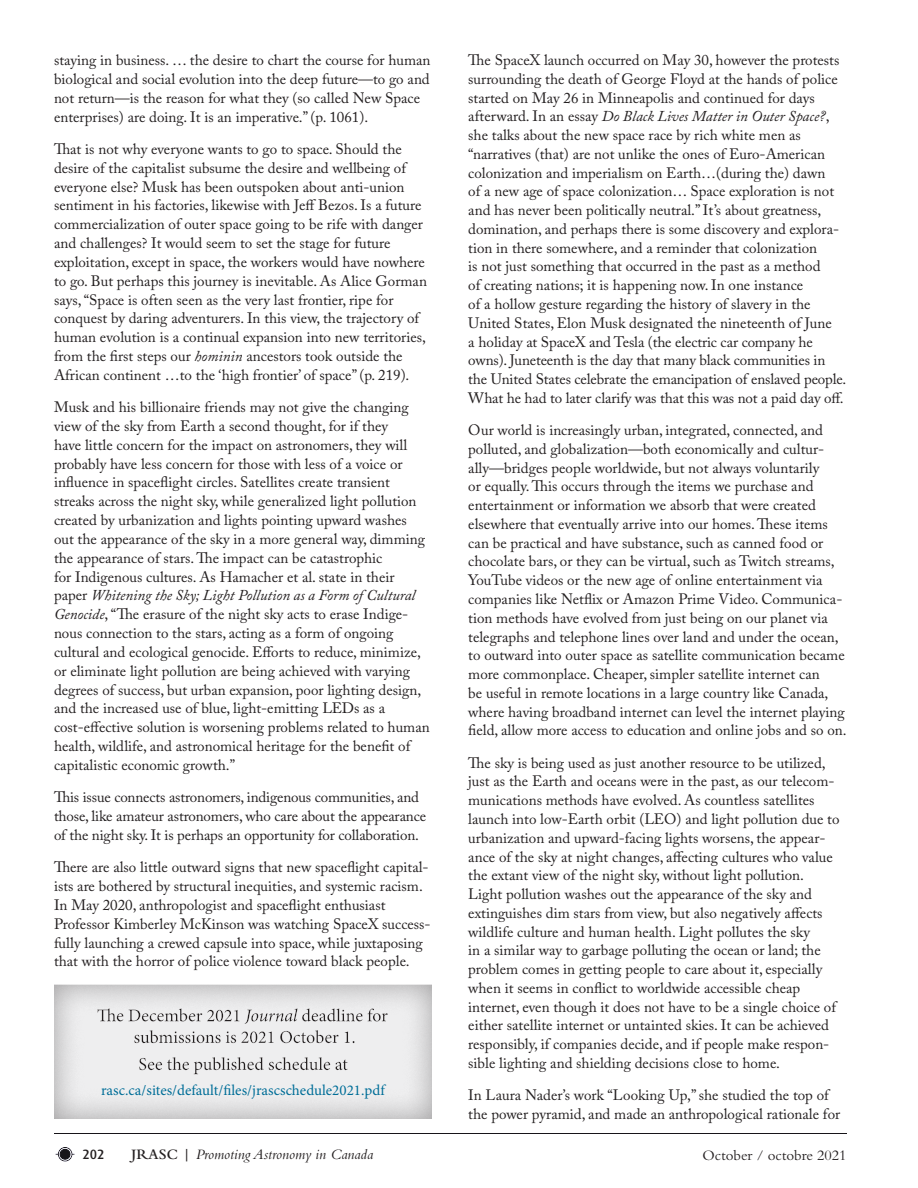
<style>
.page{position:relative;width:918px;height:1188px;background:#fff}
.page>*{position:absolute;margin:0;border:0;box-sizing:border-box;transform-origin:0 0}
.Content_Body{font:15px/18.8px "Adobe Caslon Pro";color:#231f20}
.t1{font:15px "Minion Pro";color:#006e98}
.t2{font:italic 15px "Bembo";color:#231f20}
.t3{font:15px "Bembo";color:#231f20}
.t4{font:500 13.5px "Dax";color:#231f20}
.s1{font-style:italic}
.s2{font-weight:600;font-style:normal}
</style>
<div class="page">
<div style="left:55px;top:1145px;width:22px;height:17px;background:#201c70;opacity:.4"></div>
<div style="left:52px;top:1131px;width:797px;height:5px;background:#201c70;opacity:.4"></div>
<div style="left:52px;top:982px;width:381px;height:138px;background:#231f20;opacity:.4"></div>
<p class="Content_Body" style="left:54px;top:50px;width:378px">staying in business. … the desire to chart the course for human biological and social evolution into the deep future—to go and not return—is the reason for what they (so called New Space enterprises) are doing. It is an imperative.” (p. 1061).</p>
<p class="Content_Body" style="left:54px;top:139px;width:374px">That is not why everyone wants to go to space. Should the desire of the capitalist subsume the desire and wellbeing of everyone else? Musk has been outspoken about anti-union sentiment in his factories, likewise with Jeff Bezos. Is a future commercialization of outer space going to be rife with danger and challenges? It would seem to set the stage for future exploitation, except in space, the workers would have nowhere to go. But perhaps this journey is inevitable. As Alice Gorman says, “Space is often seen as the very last frontier, ripe for conquest by daring adventurers. In this view, the trajectory of human evolution is a continual expansion into new territories, from the first steps our <span class="s1">hominin</span> ancestors took outside the African continent …to the ‘high frontier’ of space” (p. 219).</p>
<p class="Content_Body" style="left:54px;top:398px;width:377px">Musk and his billionaire friends may not give the changing view of the sky from Earth a second thought, for if they<br>have little concern for the impact on astronomers, they will probably have less concern for those with less of a voice or influence in spaceflight circles. Satellites create transient streaks across the night sky, while generalized light pollution created by urbanization and lights pointing upward washes out the appearance of the sky in a more general way, dimming the appearance of stars. The impact can be catastrophic<br>for Indigenous cultures. As Hamacher et al. state in their paper <span class="s1">Whitening the Sky; Light Pollution as a Form of Cultural Genocide</span>, “The erasure of the night sky acts to erase Indige&shy;nous connection to the stars, acting as a form of ongoing cultural and ecological genocide. Efforts to reduce, minimize, or eliminate light pollution are being achieved with varying degrees of success, but urban expansion, poor lighting design, and the increased use of blue, light-emitting LEDs as a cost-effective solution is worsening problems related to human health, wildlife, and astronomical heritage for the benefit of capitalistic economic growth.”</p>
<p class="Content_Body" style="left:54px;top:788px;width:374px">This issue connects astronomers, indigenous communities, and those, like amateur astronomers, who care about the appearance of the night sky. It is perhaps an opportunity for collaboration.</p>
<p class="Content_Body" style="left:54px;top:858px;width:378px">There are also little outward signs that new spaceflight capital&shy;ists are bothered by structural inequities, and systemic racism.<br>In May 2020, anthropologist and spaceflight enthusiast Professor Kimberley McKinson was watching SpaceX success&shy;fully launching a crewed capsule into space, while juxtaposing that with the horror of police violence toward black people.</p>
<p class="t1" style="left:101px;top:1081px;width:285px">rasc.ca/sites/default/files/jrascschedule2021.pdf</p>
<p class="Content_Body" style="left:468px;top:50px;width:380px">The SpaceX launch occurred on May 30, however the protests surrounding the death of George Floyd at the hands of police started on May 26 in Minneapolis and continued for days afterward. In an essay <span class="s1">Do Black Lives Matter in Outer Space?</span>, she talks about the new space race by rich white men as “narratives (that) are not unlike the ones of Euro-American colonization and imperialism on Earth…(during the) dawn<br>of a new age of space colonization… Space exploration is not and has never been politically neutral.” It’s about greatness, domination, and perhaps there is some discovery and explora&shy;tion in there somewhere, and a reminder that colonization<br>is not just something that occurred in the past as a method<br>of creating nations; it is happening now. In one instance<br>of a hollow gesture regarding the history of slavery in the United States, Elon Musk designated the nineteenth of June<br>a holiday at SpaceX and Tesla (the electric car company he owns). Juneteenth is the day that many black communities in the United States celebrate the emancipation of enslaved people.<br>What he had to later clarify was that this was not a paid day off.</p>
<p class="Content_Body" style="left:468px;top:421px;width:380px">Our world is increasingly urban, integrated, connected, and polluted, and globalization—both economically and cultur&shy;ally—bridges people worldwide, but not always voluntarily<br>or equally. This occurs through the items we purchase and entertainment or information we absorb that were created elsewhere that eventually arrive into our homes. These items can be practical and have substance, such as canned food or chocolate bars, or they can be virtual, such as Twitch streams, YouTube videos or the new age of online entertainment via companies like Netflix or Amazon Prime Video. Communica&shy;tion methods have evolved from just being on our planet via telegraphs and telephone lines over land and under the ocean, to outward into outer space as satellite communication became more commonplace. Cheaper, simpler satellite internet can<br>be useful in remote locations in a large country like Canada, where having broadband internet can level the internet playing field, allow more access to education and online jobs and so on.</p>
<p class="Content_Body" style="left:468px;top:753px;width:373px">The sky is being used as just another resource to be utilized, just as the Earth and oceans were in the past, as our telecom&shy;munications methods have evolved. As countless satellites launch into low-Earth orbit (LEO) and light pollution due to urbanization and upward-facing lights worsens, the appear&shy;ance of the sky at night changes, affecting cultures who value the extant view of the night sky, without light pollution.<br>Light pollution washes out the appearance of the sky and extinguishes dim stars from view, but also negatively affects wildlife culture and human health. Light pollutes the sky<br>in a similar way to garbage polluting the ocean or land; the problem comes in getting people to care about it, especially when it seems in conflict to worldwide accessible cheap internet, even though it does not have to be a single choice of either satellite internet or untainted skies. It can be achieved responsibly, if companies decide, and if people make respon&shy;sible lighting and shielding decisions close to home.</p>
<p class="Content_Body" style="left:468px;top:1086px;width:373px">In Laura Nader’s work “Looking Up,” she studied the top of the power pyramid, and made an anthropological rationale for</p>
<p class="t4" style="left:82px;top:1147px;width:24px">202</p>
<p class="t2" style="left:131px;top:1145px;width:244px"><span class="s2">JRASC |</span> Promoting Astronomy in Canada</p>
<p class="t3" style="left:703px;top:1146px;width:145px">October / octobre 2021</p>
</div>
